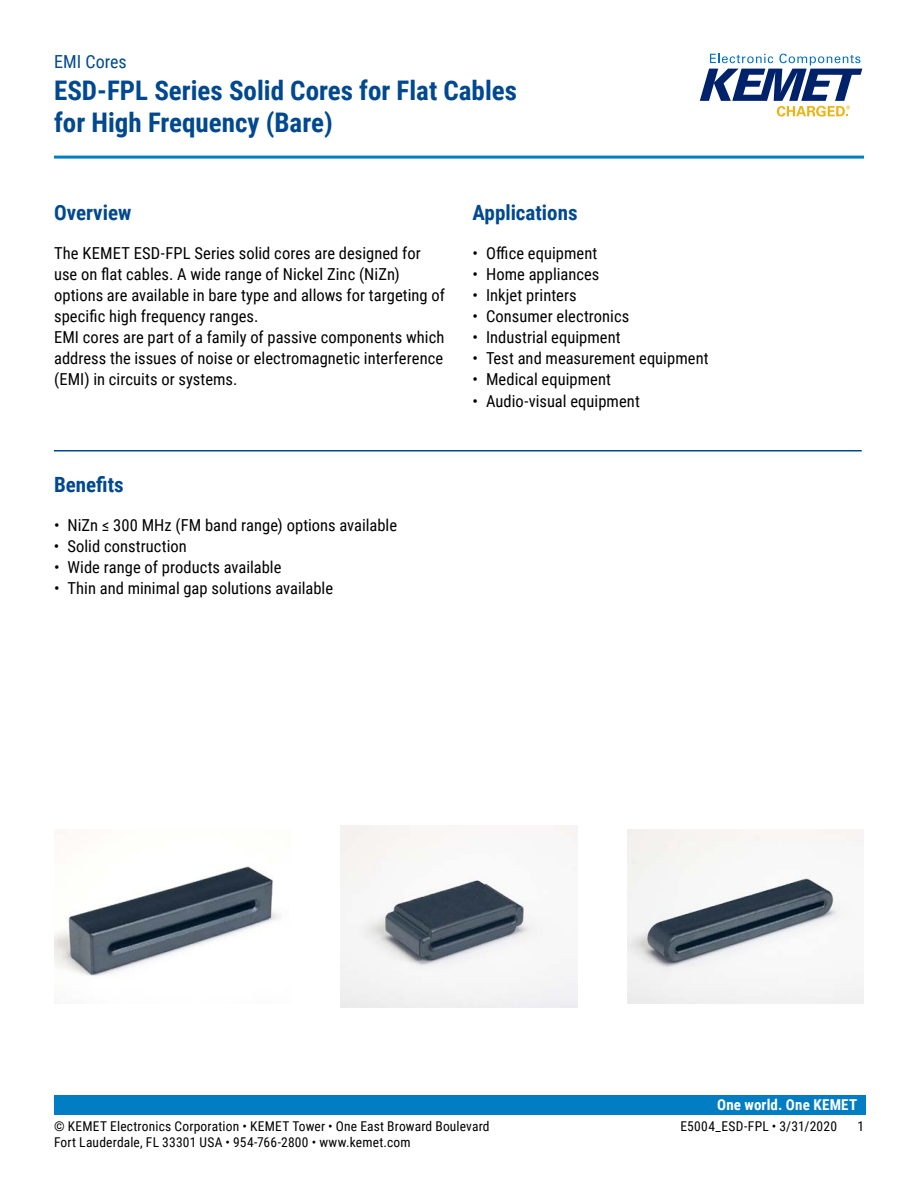
<style>
.page{position:relative;width:918px;height:1188px;background:#fff}
.page>*{position:absolute;margin:0;border:0;box-sizing:border-box;transform-origin:0 0}
.t1{font:700 27px/32.4px "Roboto Condensed";color:#004990}
.t2{font:700 21px "Roboto Condensed";color:#004990}
.t3{font:18px "Roboto Condensed";color:#004990}
.t4{font:16.5px/21px "Roboto Condensed";color:#000}
.t5{font:700 15px "Roboto Condensed";letter-spacing:.015em;color:#fff}
.t6{font:13.5px "Roboto Condensed";letter-spacing:.015em;color:#000}
</style>
<div class="page">
<svg style="left:700px;top:54px;width:162px;height:63px"></svg>
<div style="left:54px;top:1095px;width:811px;height:20px;background:#007dc3"></div>
<hr style="left:54px;top:156px;width:810px;height:3px;background:#007dc3">
<hr style="left:54px;top:450px;width:808px;height:2px;background:#004990">
<img style="left:54px;top:829px;width:225px;height:147px">
<img style="left:341px;top:826px;width:236px;height:181px">
<img style="left:628px;top:829px;width:236px;height:175px">
<p class="t3" style="left:54px;top:48px;width:74px">EMI Cores</p>
<h1 class="t1" style="left:54px;top:73px;width:464px">ESD-FPL Series Solid Cores for Flat Cables for High Frequency (Bare)</h1>
<p class="t2" style="left:54px;top:198px;width:79px">Overview</p>
<p class="t4" style="left:54px;top:242px;width:392px">The KEMET ESD-FPL Series solid cores are designed for use on flat cables. A wide range of Nickel Zinc (NiZn) options are available in bare type and allows for targeting of specific high frequency ranges.<br>EMI cores are part of a family of passive components which address the issues of noise or electromagnetic interference (EMI) in circuits or systems.</p>
<p class="t2" style="left:54px;top:470px;width:71px">Benefits</p>
<p class="t4" style="left:54px;top:514px;width:345px">• NiZn ≤ 300 MHz (FM band range) options available</p>
<p class="t4" style="left:54px;top:535px;width:134px">• Solid construction</p>
<p class="t4" style="left:54px;top:556px;width:229px">• Wide range of products available</p>
<p class="t4" style="left:54px;top:577px;width:281px">• Thin and minimal gap solutions available</p>
<p class="t2" style="left:473px;top:198px;width:107px">Applications</p>
<p class="t4" style="left:473px;top:242px;width:126px">• Office equipment</p>
<p class="t4" style="left:473px;top:263px;width:128px">• Home appliances</p>
<p class="t4" style="left:473px;top:285px;width:106px">• Inkjet printers</p>
<p class="t4" style="left:473px;top:306px;width:158px">• Consumer electronics</p>
<p class="t4" style="left:473px;top:327px;width:150px">• Industrial equipment</p>
<p class="t4" style="left:473px;top:348px;width:238px">• Test and measurement equipment</p>
<p class="t4" style="left:473px;top:369px;width:140px">• Medical equipment</p>
<p class="t4" style="left:473px;top:390px;width:169px">• Audio-visual equipment</p>
<p class="t5" style="left:717px;top:1094px;width:142px">One world. One KEMET</p>
<p class="t6" style="left:54px;top:1116px;width:437px">© KEMET Electronics Corporation • KEMET Tower • One East Broward Boulevard</p>
<p class="t6" style="left:680px;top:1116px;width:158px">E5004_ESD-FPL • 3/31/2020</p>
<p class="t6" style="left:857px;top:1116px;width:8px">1</p>
<p class="t6" style="left:54px;top:1133px;width:358px">Fort Lauderdale, FL 33301 USA • 954-766-2800 • www.kemet.com</p>
</div>
